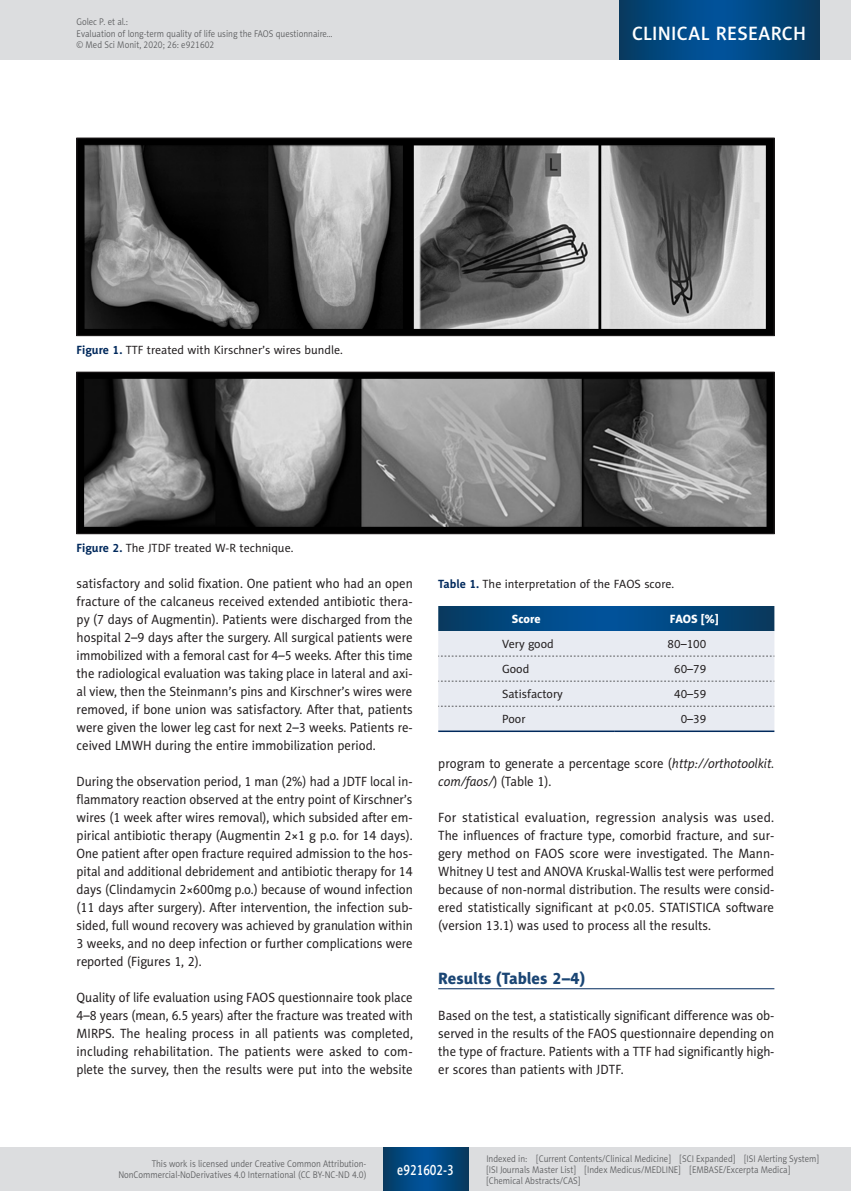
<style>
.page{position:relative;width:851px;height:1191px;background:#fff}
.page>*{position:absolute;margin:0;border:0;box-sizing:border-box;transform-origin:0 0}
.t1{font:19.5px "Naomi Sans EFN Medium";letter-spacing:.015em;color:#fff}
.MSM_Headline_1{font:16.5px "Naomi Sans EFN Heavy";color:#1a4574}
.MSM_e-PAGINA{font:15px "Naomi Sans EFN Medium";color:#fff;scale:.8 1}
.MSM_Body{font:13.5px/18px "Naomi Sans EFN";color:#231f20;text-align:justify;scale:.94 1}
.MSM_Body-2{font:13.5px/18px "Naomi Sans EFN";color:#231f20;text-align:justify;scale:.95 1}
.MSM_Body-3{font:13.5px/18px "Naomi Sans EFN";color:#231f20;text-align:justify}
.MSM_Rycina_tytul{font:12px "Naomi Sans EFN";color:#231f20}
.MSM_Tabela_zawartosc{font:12px "Naomi Sans EFN";color:#231f20}
.MSM_Tabela_tytul{font:12px "Naomi Sans EFN";color:#231f20}
.MSM_Tabela_Head{font:12px "Naomi Sans EFN Heavy";color:#fff}
.MSM_pagina_zywa{font:9.75px/11.2px "Naomi Sans EFN Light";color:#57585a;scale:.9 1}
.MSM_pagina_sygnatura{font:9.75px "Naomi Sans EFN Light";color:#57585a;scale:.9 1}
.s1{font-weight:700;color:#00295c}
.s2{font-style:italic}
</style>
<div class="page">
<hr style="left:438px;top:988px;width:336px;height:1px;background:#00295c">
<img style="left:79px;top:140px;width:693px;height:194px">
<div style="left:77px;top:138px;width:697px;height:198px;border:1px solid #231f20"></div>
<img style="left:79px;top:374px;width:693px;height:158px">
<div style="left:77px;top:372px;width:697px;height:162px;border:1px solid #231f20"></div>
<svg style="left:438px;top:606px;width:336px;height:124px"></svg>
<hr style="left:438px;top:730px;width:176px;height:2px;background:#00295c">
<hr style="left:614px;top:730px;width:160px;height:2px;background:#00295c">
<div style="left:0;top:1148px;width:850px;height:43px;background:#dcdddf"></div>
<svg style="left:383px;top:1147px;width:85px;height:43px"></svg>
<div style="left:0;top:0;width:850px;height:60px;background:#dcdddf"></div>
<svg style="left:619px;top:0;width:200px;height:60px"></svg>
<p class="MSM_pagina_zywa" style="left:77px;top:16px;width:286px">Golec P. et al.:<br>Evaluation of long-term quality of life using the FAOS questionnaire…</p>
<p class="MSM_pagina_sygnatura" style="left:77px;top:39px;width:154px">© Med Sci Monit, 2020; 26: e921602</p>
<h1 class="t1" style="left:632px;top:22px;width:175px">CLINICAL RESEARCH</h1>
<p class="MSM_Rycina_tytul" style="left:77px;top:343px;width:268px"><span class="s1">Figure 1.</span> TTF treated with Kirschner’s wires bundle.</p>
<p class="MSM_Rycina_tytul" style="left:77px;top:541px;width:218px"><span class="s1">Figure 2.</span> The JTDF treated W-R technique.</p>
<p class="MSM_Body-2" style="left:77px;top:574px;width:355px">satisfactory and solid fixation. One patient who had an open fracture of the calcaneus received extended antibiotic thera&shy;py (7 days of Augmentin). Patients were discharged from the hospital 2–9 days after the surgery. All surgical patients were immobilized with a femoral cast for 4–5 weeks. After this time the radiological evaluation was taking place in lateral and axi&shy;al view, then the Steinmann’s pins and Kirschner’s wires were removed, if bone union was satisfactory. After that, patients were given the lower leg cast for next 2–3 weeks. Patients re&shy;ceived LMWH during the entire immobilization period.</p>
<p class="MSM_Body" style="left:77px;top:772px;width:359px">During the observation period, 1 man (2%) had a JDTF local in&shy;flammatory reaction observed at the entry point of Kirschner’s wires (1 week after wires removal), which subsided after em&shy;pirical antibiotic therapy (Augmentin 2×1 g p.o. for 14 days).<br>One patient after open fracture required admission to the hos&shy;pital and additional debridement and antibiotic therapy for 14 days (Clindamycin 2×600mg p.o.) because of wound infection (11 days after surgery). After intervention, the infection sub&shy;sided, full wound recovery was achieved by granulation within 3 weeks, and no deep infection or further complications were reported (Figures 1, 2).</p>
<p class="MSM_Body" style="left:77px;top:988px;width:359px">Quality of life evaluation using FAOS questionnaire took place 4–8 years (mean, 6.5 years) after the fracture was treated with MIRPS. The healing process in all patients was completed, including rehabilitation. The patients were asked to com&shy;plete the survey, then the results were put into the website</p>
<p class="MSM_Tabela_tytul" style="left:438px;top:577px;width:237px"><span class="s1">Table 1.</span> The interpretation of the FAOS score.</p>
<p class="MSM_Tabela_Head" style="left:511px;top:611px;width:30px">Score</p>
<p class="MSM_Tabela_Head" style="left:669px;top:611px;width:51px">FAOS [%]</p>
<p class="MSM_Tabela_zawartosc" style="left:502px;top:637px;width:53px">Very good</p>
<p class="MSM_Tabela_zawartosc" style="left:667px;top:637px;width:40px">80–100</p>
<p class="MSM_Tabela_zawartosc" style="left:502px;top:662px;width:29px">Good</p>
<p class="MSM_Tabela_zawartosc" style="left:674px;top:662px;width:34px">60–79</p>
<p class="MSM_Tabela_zawartosc" style="left:502px;top:687px;width:62px">Satisfactory</p>
<p class="MSM_Tabela_zawartosc" style="left:674px;top:687px;width:34px">40–59</p>
<p class="MSM_Tabela_zawartosc" style="left:502px;top:712px;width:25px">Poor</p>
<p class="MSM_Tabela_zawartosc" style="left:680px;top:712px;width:27px">0–39</p>
<p class="MSM_Body-2" style="left:438px;top:754px;width:355px">program to generate a percentage score (<span class="s2">http://orthotoolkit. com/faos/</span>) (Table 1).</p>
<p class="MSM_Body-3" style="left:438px;top:808px;width:338px">For statistical evaluation, regression analysis was used.<br>The influences of fracture type, comorbid fracture, and sur&shy;gery method on FAOS score were investigated. The Mann-Whitney U test and ANOVA Kruskal-Wallis test were performed because of non-normal distribution. The results were consid&shy;ered statistically significant at p&lt;0.05. STATISTICA software (version 13.1) was used to process all the results.</p>
<p class="MSM_Headline_1" style="left:438px;top:968px;width:148px">Results (Tables 2–4)</p>
<p class="MSM_Body-2" style="left:438px;top:1006px;width:355px">Based on the test, a statistically significant difference was ob&shy;served in the results of the FAOS questionnaire depending on the type of fracture. Patients with a TTF had significantly high&shy;er scores than patients with JDTF.</p>
<p class="MSM_pagina_zywa" style="left:118px;top:1158px;width:277px;text-align:right">This work is licensed under Creative Common Attribution-<br>NonCommercial-NoDerivatives 4.0 International (CC BY-NC-ND 4.0)</p>
<p class="MSM_e-PAGINA" style="left:397px;top:1160px;width:72px">e921602-3</p>
<p class="MSM_pagina_zywa" style="left:486px;top:1152px;width:371px">Indexed in: [Current Contents/Clinical Medicine] [SCI Expanded] [ISI Alerting System] [ISI Journals Master List] [Index Medicus/MEDLINE] [EMBASE/Excerpta Medica] [Chemical Abstracts/CAS]</p>
</div>
